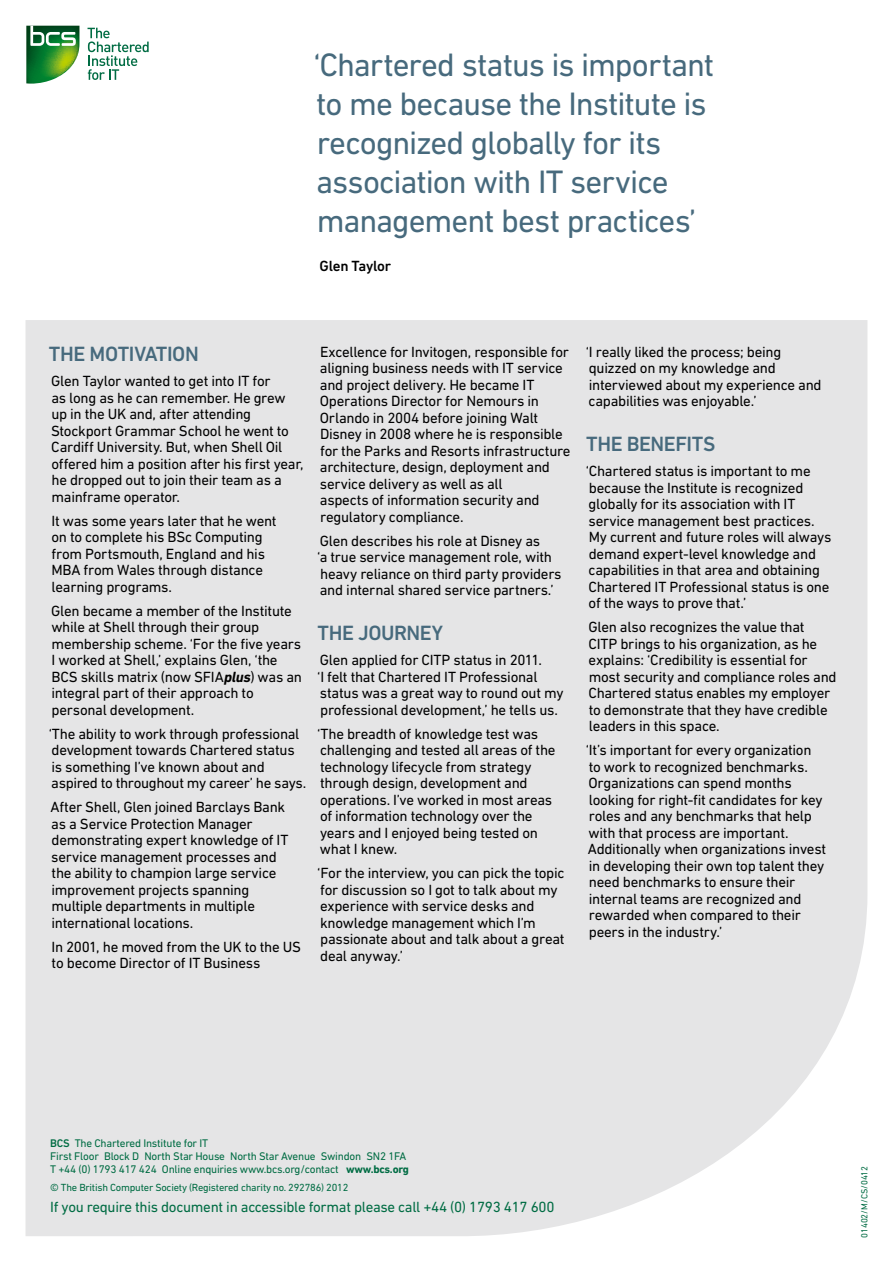
<style>
.page{position:relative;width:893px;height:1263px;background:#fff}
.page>*{position:absolute;margin:0;border:0;box-sizing:border-box;transform-origin:0 0}
.t1{font:33px/39px "DIN Next LT Pro";letter-spacing:-.03em;color:#476a7d}
.t2{font:500 21px "DIN Next LT Pro";letter-spacing:-.025em;color:#476a7d}
.t3{font:15px/16.5px "DIN Next LT Pro";letter-spacing:-.02em;color:#000}
.t4{font:15px "DIN Next LT Pro";letter-spacing:-.02em;color:#006c43}
.t5{font:500 15px "DIN Next LT Pro";letter-spacing:-.015em;color:#000}
.t6{font:11.25px/12.8px "DIN Next LT Pro";letter-spacing:-.02em;color:#006c43}
.t7{font:10.5px "DIN Next LT Pro";letter-spacing:-.02em;color:#006c43}
.t8{font:9px "DIN Next LT Pro";color:#006c43}
.s1{font-weight:700;font-style:italic}
.s2{font-weight:500}
.s3{font-weight:700}
</style>
<div class="page">
<div style="left:26px;top:320px;width:841px;height:916px;background:#e5e5e6"></div>
<div style="left:861px;top:1143px;width:12px;height:95px;background:#fff"></div>
<svg style="left:26px;top:25px;width:54px;height:59px"></svg>
<svg style="left:88px;top:28px;width:61px;height:52px"></svg>
<h1 class="t1" style="left:313px;top:45px;width:402px">‘Chartered status is important to me because the Institute is recognized globally for its association with IT service management best practices’</h1>
<p class="t5" style="left:320px;top:257px;width:73px">Glen Taylor</p>
<h2 class="t2" style="left:49px;top:342px;width:151px">THE MOTIVATION</h2>
<p class="t3" style="left:51px;top:373px;width:254px">Glen Taylor wanted to get into IT for<br>as long as he can remember. He grew up in the UK and, after attending Stockport Grammar School he went to Cardiff University. But, when Shell Oil offered him a position after his first year, he dropped out to join their team as a mainframe operator.</p>
<p class="t3" style="left:51px;top:512px;width:227px">It was some years later that he went on to complete his BSc Computing from Portsmouth, England and his<br>MBA from Wales through distance learning programs.</p>
<p class="t3" style="left:51px;top:602px;width:252px">Glen became a member of the Institute while at Shell through their group membership scheme. ‘For the five years I worked at Shell,’ explains Glen, ‘the BCS skills matrix (now SFIA<span class="s1">plus</span>) was an integral part of their approach to personal development.</p>
<p class="t3" style="left:49px;top:725px;width:259px">‘The ability to work through professional development towards Chartered status is something I’ve known about and aspired to throughout my career’ he says.</p>
<p class="t3" style="left:51px;top:799px;width:239px">After Shell, Glen joined Barclays Bank as a Service Protection Manager demonstrating expert knowledge of IT service management processes and the ability to champion large service improvement projects spanning multiple departments in multiple international locations.</p>
<p class="t3" style="left:52px;top:938px;width:251px">In 2001, he moved from the UK to the US to become Director of IT Business</p>
<p class="t3" style="left:320px;top:343px;width:252px">Excellence for Invitogen, responsible for aligning business needs with IT service and project delivery. He became IT Operations Director for Nemours in Orlando in 2004 before joining Walt Disney in 2008 where he is responsible for the Parks and Resorts infrastructure architecture, design, deployment and service delivery as well as all<br>aspects of information security and regulatory compliance.</p>
<p class="t3" style="left:317px;top:532px;width:246px">Glen describes his role at Disney as<br>‘a true service management role, with heavy reliance on third party providers and internal shared service partners.’</p>
<h2 class="t2" style="left:318px;top:621px;width:127px">THE JOURNEY</h2>
<p class="t3" style="left:317px;top:652px;width:248px">Glen applied for CITP status in 2011.<br>‘I felt that Chartered IT Professional status was a great way to round out my professional development,’ he tells us.</p>
<p class="t3" style="left:317px;top:725px;width:240px">‘The breadth of knowledge test was challenging and tested all areas of the technology lifecycle from strategy through design, development and operations. I’ve worked in most areas of information technology over the years and I enjoyed being tested on what I knew.</p>
<p class="t3" style="left:317px;top:865px;width:249px">‘For the interview, you can pick the topic for discussion so I got to talk about my experience with service desks and knowledge management which I’m passionate about and talk about a great deal anyway.’</p>
<p class="t3" style="left:586px;top:343px;width:237px">‘I really liked the process; being quizzed on my knowledge and interviewed about my experience and capabilities was enjoyable.’</p>
<h2 class="t2" style="left:586px;top:432px;width:131px">THE BENEFITS</h2>
<p class="t3" style="left:586px;top:463px;width:247px">‘Chartered status is important to me because the Institute is recognized globally for its association with IT service management best practices.<br>My current and future roles will always demand expert-level knowledge and capabilities in that area and obtaining Chartered IT Professional status is one of the ways to prove that.’</p>
<p class="t3" style="left:588px;top:619px;width:250px">Glen also recognizes the value that CITP brings to his organization, as he explains: ‘Credibility is essential for most security and compliance roles and Chartered status enables my employer to demonstrate that they have credible leaders in this space.</p>
<p class="t3" style="left:586px;top:742px;width:242px">‘It’s important for every organization to work to recognized benchmarks.<br>Organizations can spend months looking for right-fit candidates for key roles and any benchmarks that help with that process are important.<br>Additionally when organizations invest in developing their own top talent they need benchmarks to ensure their internal teams are recognized and rewarded when compared to their peers in the industry.’</p>
<p class="t6" style="left:50px;top:1137px;width:360px"><span class="s2">BCS</span> The Chartered Institute for IT<br>First Floor Block D North Star House North Star Avenue Swindon SN2 1FA<br>T +44 (0) 1793 417 424 Online enquiries www.bcs.org/contact <span class="s3">www.bcs.org</span></p>
<p class="t7" style="left:50px;top:1181px;width:300px">© The British Computer Society (Registered charity no. 292786) 2012</p>
<p class="t4" style="left:50px;top:1198px;width:506px">If you require this document in accessible format please call +44 (0) 1793 417 600</p>
<p class="t8" style="left:859px;top:1238px;width:74px;rotate:-90deg">01402/M/CS/0412</p>
</div>
